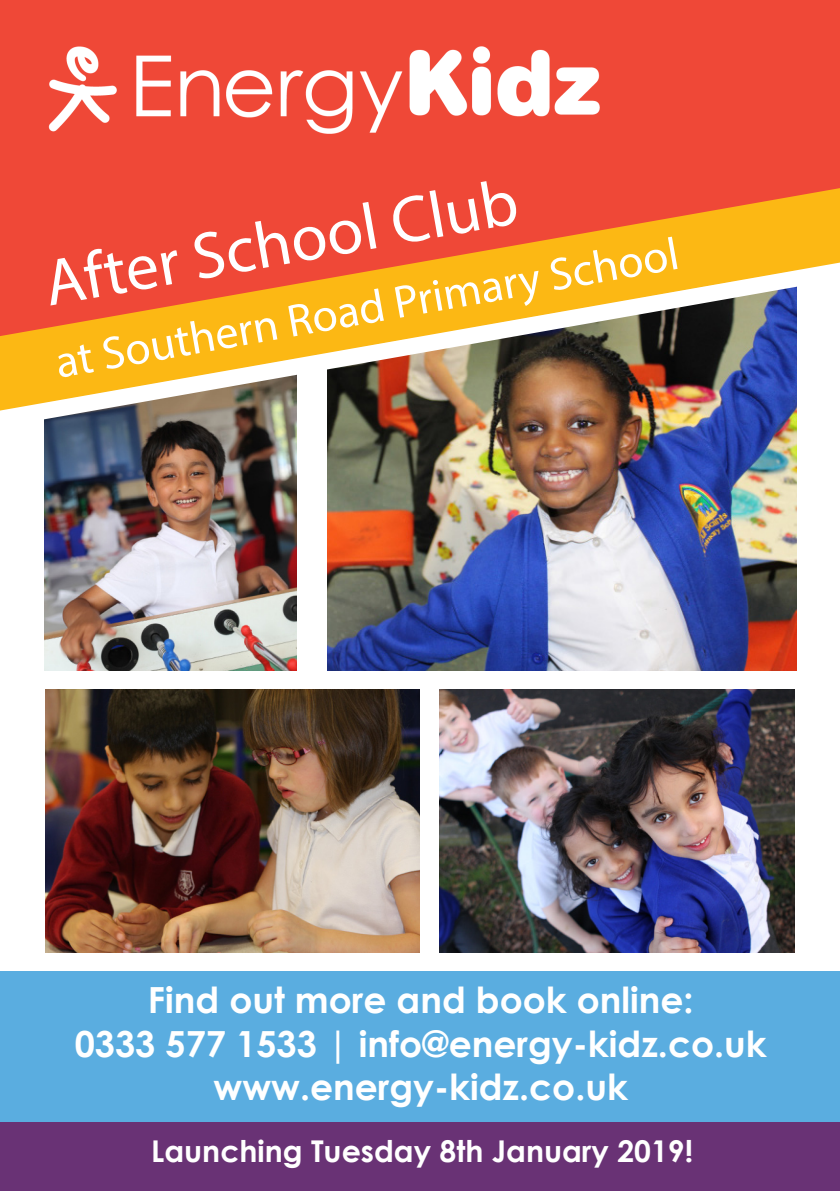
<style>
.page{position:relative;width:840px;height:1191px;background:#fff}
.page>*{position:absolute;margin:0;border:0;box-sizing:border-box;transform-origin:0 0}
.t1{font:66px "Myriad Pro";color:#fff}
.t2{font:46px "Myriad Pro";color:#fff}
.t3{font:700 36px/43.2px "Century Gothic";color:#fff;text-align:center}
.t4{font:700 30px "Century Gothic";color:#fff}
</style>
<div class="page">
<img style="left:296px;top:427px;width:499px;height:244px">
<div style="left:297px;top:355px;width:29px;height:324px;background:#fff"></div>
<img style="left:44px;top:427px;width:252px;height:244px">
<img style="left:0;top:410px;width:797px;height:17px">
<div style="left:0;top:0;width:839px;height:188px;background:#ef4837"></div>
<div style="left:0;top:971px;width:839px;height:220px;background:#5aade0"></div>
<img style="left:0;top:188px;width:839px;height:222px">
<div style="left:0;top:1122px;width:839px;height:69px;background:#693275"></div>
<img style="left:439px;top:689px;width:355px;height:263px">
<img style="left:45px;top:689px;width:374px;height:263px">
<img style="left:40px;top:0;width:562px;height:307px">
<p class="t1" style="left:38px;top:244px;width:480px;rotate:-10deg">After School Club</p>
<p class="t2" style="left:51px;top:335px;width:633px;rotate:-10deg">at Southern Road Primary School</p>
<p class="t3" style="left:75px;top:977px;width:693px">Find out more and book online:<br>0333 577 1533 | info@energy-kidz.co.uk</p>
<p class="t3" style="left:213px;top:1063px;width:415px">www.energy-kidz.co.uk</p>
<p class="t4" style="left:151px;top:1128px;width:543px">Launching Tuesday 8th January 2019!</p>
</div>
